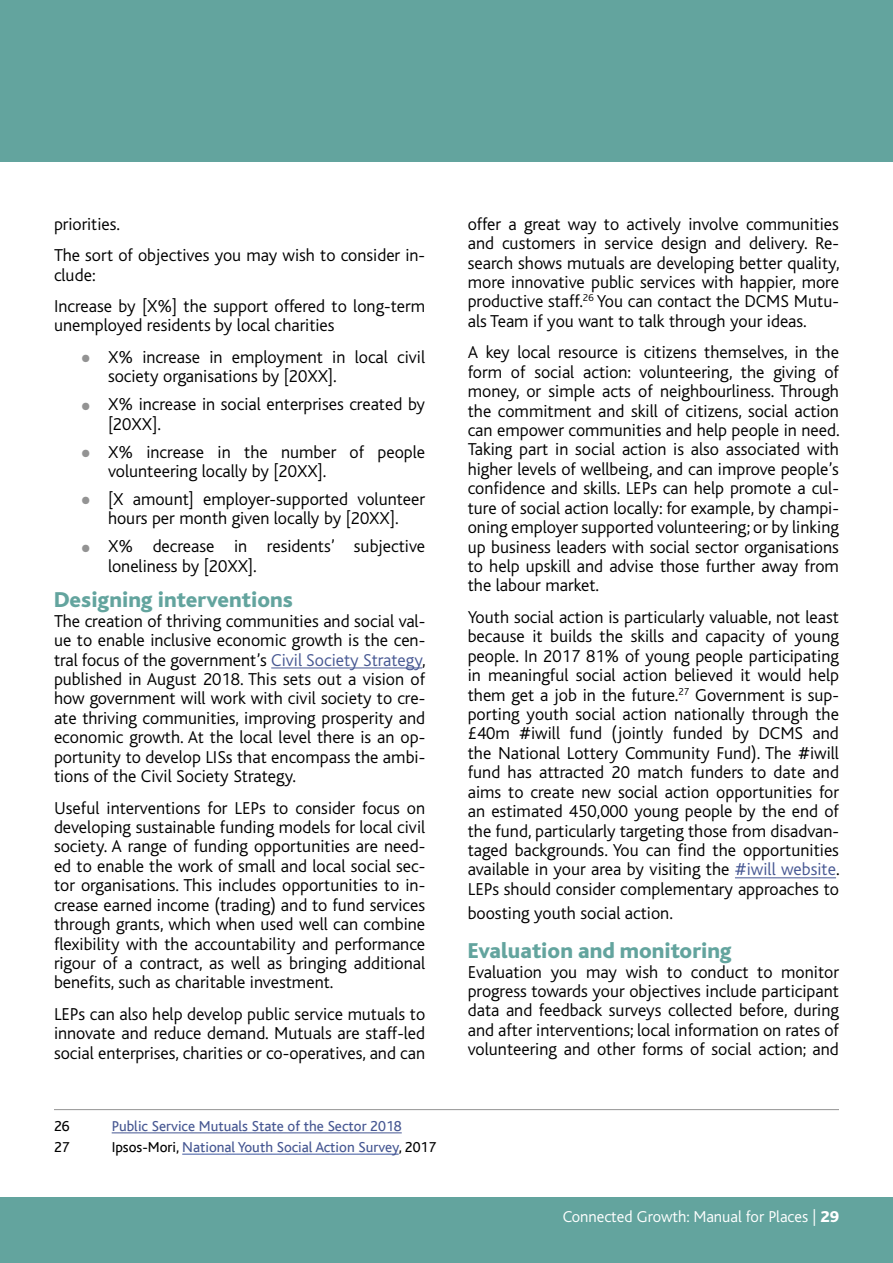
<style>
.page{position:relative;width:893px;height:1263px;background:#fff}
.page>*{position:absolute;margin:0;border:0;box-sizing:border-box;transform-origin:0 0}
.t1{font:800 22.5px "Bliss";color:#63a49e}
.t2{font:300 18px/19.4px "Bliss";color:#000;text-align:justify}
.t3{font:300 16.5px "Bliss";color:#fff}
.t4{font:15px "Bliss";color:#465792}
.t5{font:15px "Bliss";color:#000}
.s1{font-weight:800;font-size:27px;color:#939393}
.s2{color:#465792}
.s3{color:#000}
.s4{font-weight:800}
</style>
<div class="page">
<div style="left:0;top:1197px;width:893px;height:66px;background:#63a49e"></div>
<div style="left:0;top:0;width:893px;height:162px;background:#63a49e"></div>
<hr style="left:271px;top:668px;width:151px;height:1px;background:#465792">
<hr style="left:54px;top:1109px;width:785px;height:1px;background:#939393">
<hr style="left:112px;top:1132px;width:290px;height:1px;background:#465792">
<hr style="left:182px;top:1154px;width:217px;height:1px;background:#3b569f">
<hr style="left:735px;top:877px;width:101px;height:1px;background:#465792">
<p class="t2" style="left:54px;top:208px;width:373px;line-height:31.5px">priorities.<br>The sort of objectives you may wish to consider in-</p>
<p class="t2" style="left:54px;top:259px;width:373px;line-height:31.5px">clude:<br>Increase by [X%] the support offered to long-term</p>
<p class="t2" style="left:54px;top:316px;width:282px">unemployed residents by local charities</p>
<p class="t2" style="left:108px;top:348px;width:319px;text-indent:-27px"><span class="s1">•</span> X% increase in employment in local civil society organisations by [20XX].</p>
<p class="t2" style="left:108px;top:395px;width:319px;text-indent:-27px"><span class="s1">•</span> X% increase in social enterprises created by [20XX].</p>
<p class="t2" style="left:108px;top:442px;width:319px;text-indent:-27px"><span class="s1">•</span> X% increase in the number of people volunteering locally by [20XX].</p>
<p class="t2" style="left:81px;top:490px;width:346px;text-align:center"><span class="s1">•</span> [X amount] employer-supported volunteer hours per month given locally by [20XX].</p>
<p class="t2" style="left:108px;top:537px;width:319px;text-indent:-27px"><span class="s1">•</span> X% decrease in residents’ subjective loneliness by [20XX].</p>
<p class="t1" style="left:54px;top:588px;width:240px">Designing interventions</p>
<p class="t2" style="left:54px;top:611px;width:373px">The creation of thriving communities and social val&shy;ue to enable inclusive economic growth is the cen&shy;tral focus of the government’s <span class="s2">Civil Society Strategy</span>, published in August 2018. This sets out a vision of how government will work with civil society to cre&shy;ate thriving communities, improving prosperity and economic growth. At the local level there is an op&shy;portunity to develop LISs that encompass the ambi&shy;tions of the Civil Society Strategy.</p>
<p class="t2" style="left:54px;top:798px;width:373px">Useful interventions for LEPs to consider focus on developing sustainable funding models for local civil society. A range of funding opportunities are need&shy;ed to enable the work of small and local social sec&shy;tor organisations. This includes opportunities to in&shy;crease earned income (trading) and to fund services through grants, which when used well can combine flexibility with the accountability and performance rigour of a contract, as well as bringing additional benefits, such as charitable investment.</p>
<p class="t2" style="left:54px;top:1004px;width:373px">LEPs can also help develop public service mutuals to innovate and reduce demand. Mutuals are staff-led social enterprises, charities or co-operatives, and can</p>
<p class="t5" style="left:54px;top:1118px;width:17px">26</p>
<p class="t4" style="left:112px;top:1118px;width:292px">Public Service Mutuals State of the Sector 2018</p>
<p class="t5" style="left:54px;top:1139px;width:17px">27</p>
<p class="t4" style="left:112px;top:1139px;width:326px"><span class="s3">Ipsos-Mori,</span> National Youth Social Action Survey<span class="s3">, 2017</span></p>
<p class="t2" style="left:468px;top:214px;width:373px">offer a great way to actively involve communities and customers in service design and delivery. Re&shy;search shows mutuals are developing better quality, more innovative public services with happier, more productive staff.<sup>26</sup> You can contact the DCMS Mutu&shy;als Team if you want to talk through your ideas.</p>
<p class="t2" style="left:468px;top:343px;width:373px">A key local resource is citizens themselves, in the form of social action: volunteering, the giving of money, or simple acts of neighbourliness. Through the commitment and skill of citizens, social action can empower communities and help people in need.<br>Taking part in social action is also associated with higher levels of wellbeing, and can improve people’s confidence and skills. LEPs can help promote a cul&shy;ture of social action locally: for example, by champi&shy;oning employer supported volunteering; or by linking up business leaders with social sector organisations to help upskill and advise those further away from the labour market.</p>
<p class="t2" style="left:468px;top:607px;width:373px">Youth social action is particularly valuable, not least because it builds the skills and capacity of young people. In 2017 81% of young people participating in meaningful social action believed it would help them get a job in the future.<sup>27</sup> Government is sup&shy;porting youth social action nationally through the £40m #iwill fund (jointly funded by DCMS and the National Lottery Community Fund). The #iwill fund has attracted 20 match funders to date and aims to create new social action opportunities for an estimated 450,000 young people by the end of the fund, particularly targeting those from disadvan&shy;taged backgrounds. You can find the opportunities available in your area by visiting the <span class="s2">#iwill website</span>.<br>LEPs should consider complementary approaches to</p>
<p class="t2" style="left:468px;top:904px;width:207px">boosting youth social action.</p>
<p class="t1" style="left:468px;top:939px;width:265px">Evaluation and monitoring</p>
<p class="t2" style="left:468px;top:962px;width:373px">Evaluation you may wish to conduct to monitor progress towards your objectives include participant data and feedback surveys collected before, during and after interventions; local information on rates of volunteering and other forms of social action; and</p>
<p class="t3" style="left:563px;top:1207px;width:278px">Connected Growth: Manual for Places | <span class="s4">29</span></p>
</div>
